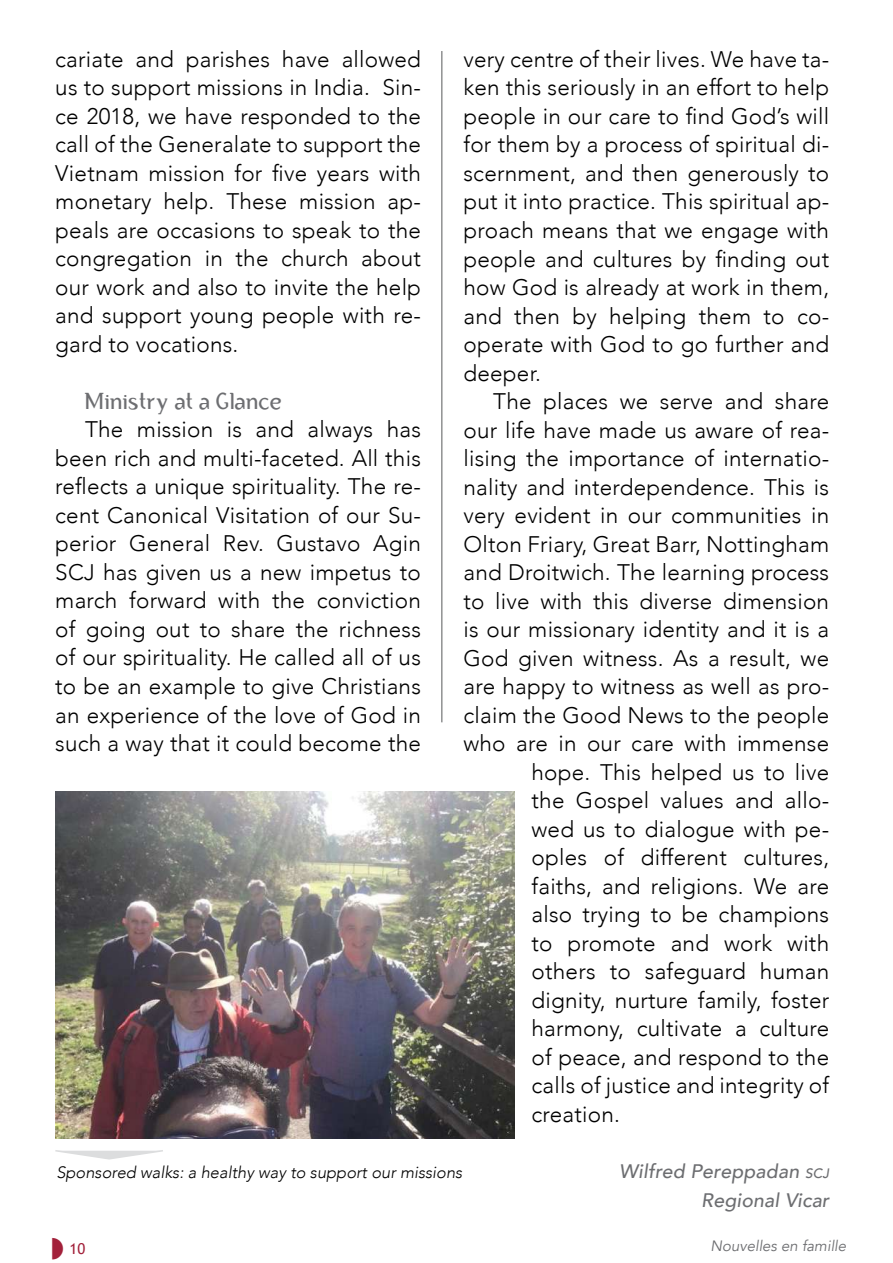
<style>
.page{position:relative;width:893px;height:1263px;background:#fff}
.page>*{position:absolute;margin:0;border:0;box-sizing:border-box;transform-origin:0 0}
.t1{font:300 22.5px/28.5px "Avenir";letter-spacing:.01em;color:#000;text-align:justify}
.t2{font:22.5px "Bertolt Brecht";letter-spacing:.01em;color:#6d6e71}
.t3{font:italic 500 19.5px/28.5px "Avenir";letter-spacing:.01em;color:#6d6e71;text-align:right}
.t4{font:italic 300 16.5px "Avenir";color:#000}
.t5{font:italic 15px "Avenir";color:#6d6e71}
.t6{font:15px "Trebuchet MS";color:#a2203a}
.s1{font-size:13.65px}
</style>
<div class="page">
<hr style="left:442px;top:51px;width:1px;height:671px;background:#58595b">
<img style="left:55px;top:791px;width:459px;height:348px">
<svg style="left:55px;top:1150px;width:108px;height:10px"></svg>
<p class="t1" style="left:55px;top:45px;width:367px">cariate and parishes have allowed us to support missions in India. Sin&shy;ce 2018, we have responded to the call of the Generalate to support the Vietnam mission for five years with monetary help. These mission ap&shy;peals are occasions to speak to the congregation in the church about our work and also to invite the help and support young people with re&shy;gard to vocations.</p>
<p class="t2" style="left:85px;top:388px;width:199px">Ministry at a Glance</p>
<p class="t1" style="left:55px;top:415px;width:367px;text-indent:30px">The mission is and always has been rich and multi-faceted. All this reflects a unique spirituality. The re&shy;cent Canonical Visitation of our Su&shy;perior General Rev. Gustavo Agin SCJ has given us a new impetus to march forward with the conviction of going out to share the richness of our spirituality. He called all of us to be an example to give Christians an experience of the love of God in such a way that it could become the</p>
<p class="t1" style="left:463px;top:45px;width:367px">very centre of their lives. We have ta&shy;ken this seriously in an effort to help people in our care to find God’s will for them by a process of spiritual di&shy;scernment, and then generously to put it into practice. This spiritual ap&shy;proach means that we engage with people and cultures by finding out how God is already at work in them, and then by helping them to co&shy;operate with God to go further and deeper.</p>
<p class="t1" style="left:493px;top:387px;width:337px">The places we serve and share</p>
<p class="t1" style="left:463px;top:416px;width:367px">our life have made us aware of rea-</p>
<p class="t1" style="left:463px;top:444px;width:367px">lising the importance of internatio-</p>
<p class="t1" style="left:463px;top:473px;width:367px">nality and interdependence. This is</p>
<p class="t1" style="left:463px;top:501px;width:367px">very evident in our communities in</p>
<p class="t1" style="left:463px;top:530px;width:367px">Olton Friary, Great Barr, Nottingham</p>
<p class="t1" style="left:463px;top:558px;width:367px">and Droitwich. The learning process</p>
<p class="t1" style="left:463px;top:587px;width:367px">to live with this diverse dimension</p>
<p class="t1" style="left:463px;top:615px;width:367px">is our missionary identity and it is a</p>
<p class="t1" style="left:463px;top:644px;width:367px">God given witness. As a result, we</p>
<p class="t1" style="left:463px;top:672px;width:367px">are happy to witness as well as pro-</p>
<p class="t1" style="left:463px;top:701px;width:367px">claim the Good News to the people</p>
<p class="t1" style="left:463px;top:729px;width:367px">who are in our care with immense</p>
<p class="t1" style="left:532px;top:758px;width:299px">hope. This helped us to live</p>
<p class="t1" style="left:532px;top:786px;width:299px">the Gospel values and allo-</p>
<p class="t1" style="left:532px;top:815px;width:299px">wed us to dialogue with pe-</p>
<p class="t1" style="left:532px;top:843px;width:299px">oples of different cultures,</p>
<p class="t1" style="left:532px;top:872px;width:299px">faiths, and religions. We are</p>
<p class="t1" style="left:532px;top:900px;width:299px">also trying to be champions</p>
<p class="t1" style="left:532px;top:929px;width:299px">to promote and work with</p>
<p class="t1" style="left:532px;top:957px;width:299px">others to safeguard human</p>
<p class="t1" style="left:532px;top:986px;width:299px">dignity, nurture family, foster</p>
<p class="t1" style="left:532px;top:1014px;width:299px">harmony, cultivate a culture</p>
<p class="t1" style="left:532px;top:1043px;width:299px">of peace, and respond to the</p>
<p class="t1" style="left:532px;top:1071px;width:299px">calls of justice and integrity of</p>
<p class="t1" style="left:532px;top:1100px;width:90px">creation.</p>
<p class="t4" style="left:56px;top:1163px;width:407px">Sponsored walks: a healthy way to support our missions</p>
<p class="t3" style="left:619px;top:1158px;width:211px">Wilfred Pereppadan <span class="s1">scj<br></span>Regional Vicar</p>
<p class="t6" style="left:70px;top:1239px;width:17px">10</p>
<p class="t5" style="left:711px;top:1237px;width:137px">Nouvelles en famille</p>
</div>
